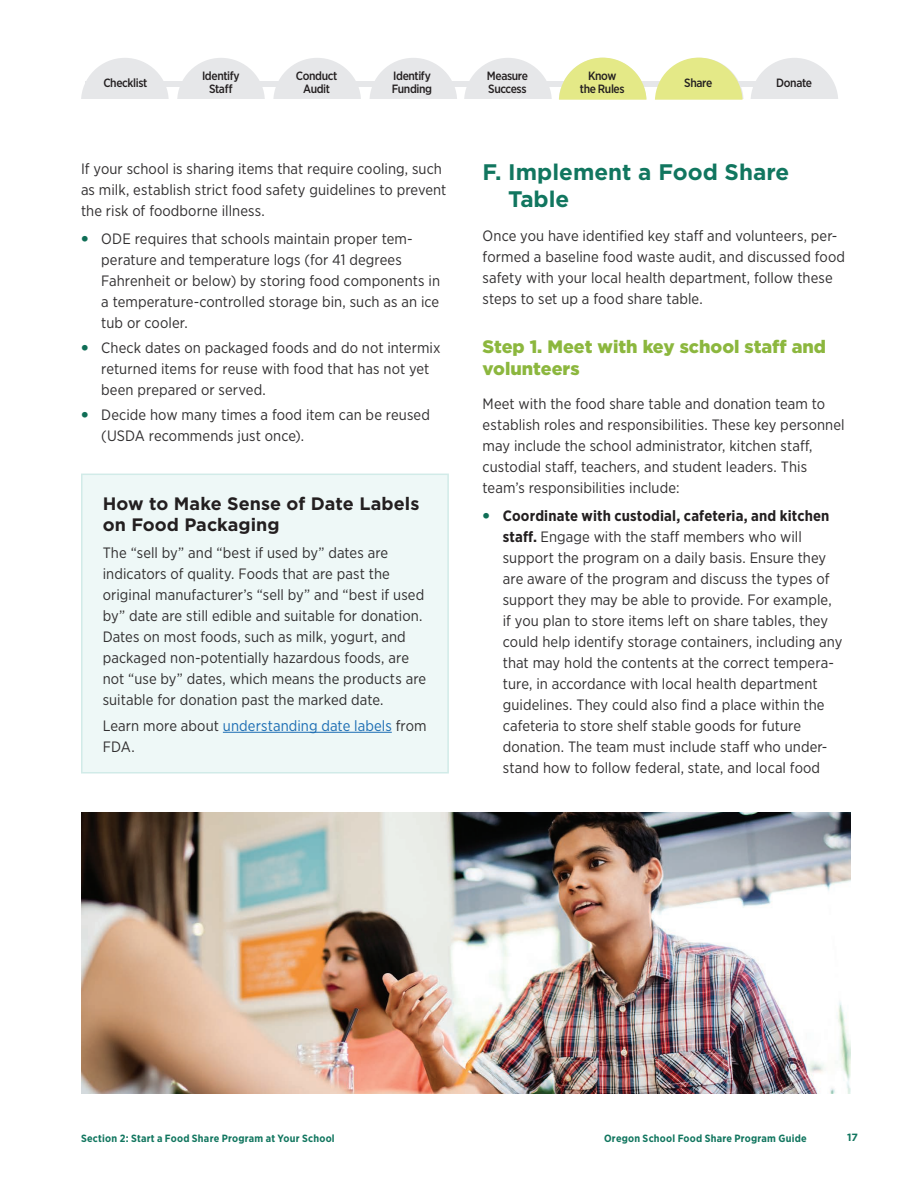
<style>
.page{position:relative;width:918px;height:1188px;background:#fff}
.page>*{position:absolute;margin:0;border:0;box-sizing:border-box;transform-origin:0 0}
._0_Heading_2{font:700 22.5px/27px "Gotham";color:#11765f}
._0_Heading_3{font:900 18px/21.6px "Gotham";color:#8cb73e}
._0_Heading_4{font:700 18px/21px "Gotham";letter-spacing:.005em;color:#231f20}
.Body_2__checklist_te{font:15px/21px "Gotham Narrow";letter-spacing:.005em;color:#312f30}
.Body_1{font:15px/21px "Gotham Narrow";letter-spacing:.005em;color:#312f30}
.Body_2__checklist_te-2{font:15px/21px "Gotham Narrow";letter-spacing:.005em;color:#1b6db3}
.t1{font:500 12px/13.5px "Gotham Narrow";letter-spacing:-.03em;color:#231f20;text-align:center}
.t2{font:700 10.5px "Gotham Narrow";letter-spacing:.02em;color:#11765f}
.t3{font:700 10.5px "Gotham";color:#11765f}
.s1{font-family:"Gotham";font-weight:900;color:#0f6e56}
.s2{color:#312f30}
.s3{font-weight:700;color:#231f20}
</style>
<div class="page">
<div style="left:85px;top:81px;width:744px;height:5px;background:#e6e7e9"></div>
<div style="left:81px;top:58px;width:88px;height:88px;background:#e6e7e9;border-radius:50%"></div>
<div style="left:177px;top:58px;width:88px;height:88px;background:#e6e7e9;border-radius:50%"></div>
<div style="left:273px;top:58px;width:88px;height:88px;background:#e6e7e9;border-radius:50%"></div>
<div style="left:369px;top:58px;width:88px;height:88px;background:#e6e7e9;border-radius:50%"></div>
<div style="left:464px;top:58px;width:88px;height:88px;background:#e6e7e9;border-radius:50%"></div>
<div style="left:751px;top:58px;width:87px;height:88px;background:#e6e7e9;border-radius:50%"></div>
<div style="left:81px;top:100px;width:768px;height:49px;background:#fff"></div>
<div style="left:82px;top:474px;width:366px;height:299px;background:#eef8f7"></div>
<hr style="left:223px;top:732px;width:169px;height:1px;background:#1b6db3">
<div style="left:81px;top:474px;width:368px;height:300px;border:2px solid #d1ebe8"></div>
<img style="left:81px;top:813px;width:769px;height:281px">
<svg style="left:655px;top:58px;width:87px;height:42px"></svg>
<svg style="left:559px;top:58px;width:87px;height:42px"></svg>
<p class="t1" style="left:103px;top:75px;width:45px">Checklist</p>
<p class="t1" style="left:202px;top:69px;width:39px">Identify<br>Staff</p>
<p class="t1" style="left:296px;top:69px;width:43px">Conduct<br>Audit</p>
<p class="t1" style="left:392px;top:69px;width:42px;text-align:left">Identify<br>Funding</p>
<p class="t1" style="left:487px;top:69px;width:43px;text-align:left">Measure<br>Success</p>
<p class="t1" style="left:580px;top:69px;width:48px">Know the<br>Rules</p>
<p class="t1" style="left:686px;top:75px;width:30px">Share</p>
<p class="t1" style="left:776px;top:75px;width:37px">Donate</p>
<p class="t1" style="left:580px;top:69px;width:46px">Know the Rules</p>
<p class="t1" style="left:684px;top:75px;width:30px">Share</p>
<p class="Body_1" style="left:81px;top:158px;width:367px">If your school is sharing items that require cooling, such as milk, establish strict food safety guidelines to prevent the risk of foodborne illness.</p>
<p class="Body_2__checklist_te" style="left:101px;top:228px;width:340px;text-indent:-20px"><span class="s1">•</span> ODE requires that schools maintain proper tem&shy;perature and temperature logs (for 41 degrees Fahrenheit or below) by storing food components in a temperature-controlled storage bin, such as an ice tub or cooler.</p>
<p class="Body_2__checklist_te" style="left:101px;top:337px;width:341px;text-indent:-20px"><span class="s1">•</span> Check dates on packaged foods and do not intermix returned items for reuse with food that has not yet been prepared or served.</p>
<p class="Body_2__checklist_te" style="left:101px;top:404px;width:330px;text-indent:-20px"><span class="s1">•</span> Decide how many times a food item can be reused (USDA recommends just once).</p>
<p class="_0_Heading_4" style="left:103px;top:493px;width:318px">How to Make Sense of Date Labels on Food Packaging</p>
<p class="Body_2__checklist_te" style="left:103px;top:542px;width:325px">The “sell by” and “best if used by” dates are indicators of quality. Foods that are past the original manufacturer’s “sell by” and “best if used by” date are still edible and suitable for donation.<br>Dates on most foods, such as milk, yogurt, and packaged non-potentially hazardous foods, are not “use by” dates, which means the products are suitable for donation past the marked date.</p>
<p class="Body_2__checklist_te-2" style="left:103px;top:715px;width:325px"><span class="s2">Learn more about</span> understanding date labels <span class="s2">from<br>FDA.</span></p>
<p class="_0_Heading_2" style="left:508px;top:158px;width:283px;text-indent:-26px">F. Implement a Food Share<br>Table</p>
<p class="Body_1" style="left:483px;top:225px;width:364px">Once you have identified key staff and volunteers, per&shy;formed a baseline food waste audit, and discussed food safety with your local health department, follow these steps to set up a food share table.</p>
<p class="_0_Heading_3" style="left:483px;top:336px;width:345px">Step 1. Meet with key school staff and volunteers</p>
<p class="Body_1" style="left:483px;top:393px;width:364px">Meet with the food share table and donation team to establish roles and responsibilities. These key personnel may include the school administrator, kitchen staff, custodial staff, teachers, and student leaders. This team’s responsibilities include:</p>
<p class="Body_2__checklist_te" style="left:503px;top:505px;width:341px;text-indent:-20px"><span class="s1">•</span> <span class="s3">Coordinate with custodial, cafeteria, and kitchen staff.</span> Engage with the staff members who will support the program on a daily basis. Ensure they are aware of the program and discuss the types of support they may be able to provide. For example, if you plan to store items left on share tables, they could help identify storage containers, including any that may hold the contents at the correct tempera&shy;ture, in accordance with local health department guidelines. They could also find a place within the cafeteria to store shelf stable goods for future donation. The team must include staff who under&shy;stand how to follow federal, state, and local food</p>
<p class="t2" style="left:81px;top:1131px;width:255px">Section 2: Start a Food Share Program at Your School</p>
<p class="t2" style="left:604px;top:1131px;width:204px">Oregon School Food Share Program Guide</p>
<p class="t3" style="left:847px;top:1130px;width:13px">17</p>
</div>
